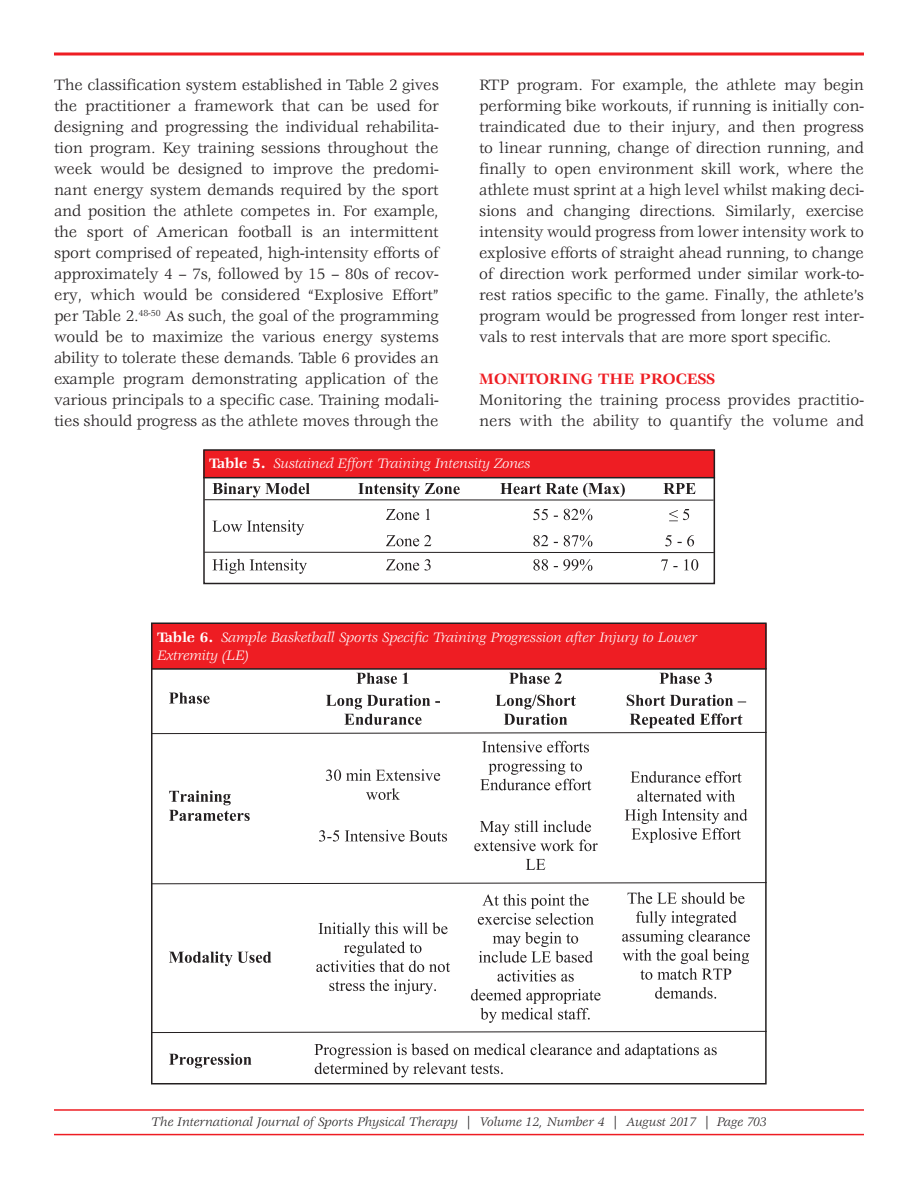
<style>
.page{position:relative;width:918px;height:1188px;background:#fff}
.page>*{position:absolute;margin:0;border:0;box-sizing:border-box;transform-origin:0 0}
.t1{font:16.5px/21px "Veljovic Std";letter-spacing:-.01em;color:#231f20;text-align:justify}
.t2{font:700 16.5px "Veljovic Std";color:#ee1d23}
.t3{font:italic 15px/18px "Veljovic Std";letter-spacing:-.005em;color:#fff}
.t4{font:italic 13.5px "Veljovic Std";color:#231f20}
.s1{font-weight:700;font-style:normal}
</style>
<div class="page">
<hr style="left:54px;top:1109px;width:810px;height:2px;background:#ee1d23">
<hr style="left:54px;top:1134px;width:810px;height:1px;background:#ee1d23">
<svg style="left:54px;top:52px;width:810px;height:4px;background:#f25559"></svg>
<div style="left:203px;top:450px;width:512px;height:27px;background:#ee1d23"></div>
<svg style="left:213px;top:483px;width:97px;height:15px"></svg>
<svg style="left:358px;top:483px;width:102px;height:15px"></svg>
<svg style="left:500px;top:483px;width:125px;height:14px"></svg>
<svg style="left:663px;top:483px;width:32px;height:11px"></svg>
<svg style="left:386px;top:509px;width:44px;height:11px"></svg>
<svg style="left:533px;top:509px;width:59px;height:11px"></svg>
<svg style="left:669px;top:509px;width:20px;height:12px"></svg>
<svg style="left:212px;top:520px;width:92px;height:15px"></svg>
<svg style="left:386px;top:535px;width:45px;height:11px"></svg>
<svg style="left:533px;top:535px;width:59px;height:12px"></svg>
<svg style="left:665px;top:535px;width:29px;height:11px"></svg>
<svg style="left:212px;top:559px;width:95px;height:15px"></svg>
<svg style="left:386px;top:559px;width:45px;height:12px"></svg>
<svg style="left:533px;top:559px;width:59px;height:12px"></svg>
<svg style="left:661px;top:559px;width:37px;height:12px"></svg>
<hr style="left:204px;top:552px;width:510px;height:1px;background:#231f20">
<hr style="left:204px;top:499px;width:510px;height:1px;background:#231f20">
<div style="left:203px;top:449px;width:512px;height:135px;border:2px solid #231f20"></div>
<hr style="left:203px;top:477px;width:512px;height:1px;background:#231f20">
<div style="left:151px;top:623px;width:616px;height:46px;background:#ee1d23"></div>
<svg style="left:356px;top:673px;width:52px;height:11px"></svg>
<svg style="left:509px;top:673px;width:53px;height:11px"></svg>
<svg style="left:659px;top:673px;width:53px;height:11px"></svg>
<svg style="left:169px;top:791px;width:81px;height:30px"></svg>
<svg style="left:326px;top:769px;width:114px;height:12px"></svg>
<svg style="left:366px;top:788px;width:34px;height:12px"></svg>
<svg style="left:319px;top:830px;width:128px;height:12px"></svg>
<svg style="left:482px;top:741px;width:107px;height:11px"></svg>
<svg style="left:480px;top:760px;width:111px;height:30px"></svg>
<svg style="left:474px;top:820px;width:124px;height:31px"></svg>
<svg style="left:526px;top:859px;width:19px;height:11px"></svg>
<svg style="left:631px;top:771px;width:111px;height:12px"></svg>
<svg style="left:637px;top:790px;width:98px;height:12px"></svg>
<svg style="left:625px;top:809px;width:122px;height:34px"></svg>
<svg style="left:169px;top:951px;width:102px;height:15px"></svg>
<svg style="left:316px;top:922px;width:134px;height:50px"></svg>
<svg style="left:329px;top:979px;width:107px;height:15px"></svg>
<svg style="left:478px;top:894px;width:116px;height:31px"></svg>
<svg style="left:479px;top:932px;width:114px;height:31px"></svg>
<svg style="left:497px;top:970px;width:77px;height:12px"></svg>
<svg style="left:471px;top:989px;width:130px;height:34px"></svg>
<svg style="left:627px;top:892px;width:117px;height:12px"></svg>
<svg style="left:622px;top:911px;width:128px;height:69px"></svg>
<svg style="left:655px;top:987px;width:61px;height:12px"></svg>
<svg style="left:169px;top:1053px;width:83px;height:15px"></svg>
<svg style="left:314px;top:1044px;width:403px;height:33px"></svg>
<svg style="left:154px;top:882px;width:610px;height:3px"></svg>
<svg style="left:154px;top:693px;width:610px;height:41px"></svg>
<svg style="left:154px;top:1031px;width:610px;height:2px"></svg>
<div style="left:151px;top:622px;width:616px;height:462px;border:2px solid #231f20"></div>
<hr style="left:151px;top:668px;width:616px;height:2px;background:#231f20">
<p class="t1" style="left:54px;top:75px;width:386px">The classification system established in Table 2 gives the practitioner a framework that can be used for designing and progressing the individual rehabilita&shy;tion program. Key training sessions throughout the week would be designed to improve the predomi&shy;nant energy system demands required by the sport and position the athlete competes in. For example, the sport of American football is an intermittent sport comprised of repeated, high-intensity efforts of approximately 4 – 7s, followed by 15 – 80s of recov&shy;ery, which would be considered “Explosive Effort” per Table 2.<sup>48-50</sup> As such, the goal of the programming would be to maximize the various energy systems ability to tolerate these demands. Table 6 provides an example program demonstrating application of the various principals to a specific case. Training modali&shy;ties should progress as the athlete moves through the</p>
<p class="t1" style="left:479px;top:75px;width:386px">RTP program. For example, the athlete may begin performing bike workouts, if running is initially con&shy;traindicated due to their injury, and then progress to linear running, change of direction running, and finally to open environment skill work, where the athlete must sprint at a high level whilst making deci&shy;sions and changing directions. Similarly, exercise intensity would progress from lower intensity work to explosive efforts of straight ahead running, to change of direction work performed under similar work-to&shy;rest ratios specific to the game. Finally, the athlete’s program would be progressed from longer rest inter&shy;vals to rest intervals that are more sport specific.</p>
<p class="t2" style="left:479px;top:372px;width:237px">MONITORING THE PROCESS</p>
<p class="t1" style="left:479px;top:390px;width:386px">Monitoring the training process provides practitio&shy;ners with the ability to quantify the volume and</p>
<p class="t3" style="left:209px;top:456px;width:323px"><span class="s1">Table 5.</span> Sustained Effort Training Intensity Zones</p>
<p class="t3" style="left:157px;top:629px;width:542px"><span class="s1">Table 6.</span> Sample Basketball Sports Specific Training Progression after Injury to Lower<br>Extremity (LE)</p>
<p class="t4" style="left:151px;top:1117px;width:617px">The International Journal of Sports Physical Therapy | Volume 12, Number 4 | August 2017 | Page 703</p>
</div>
